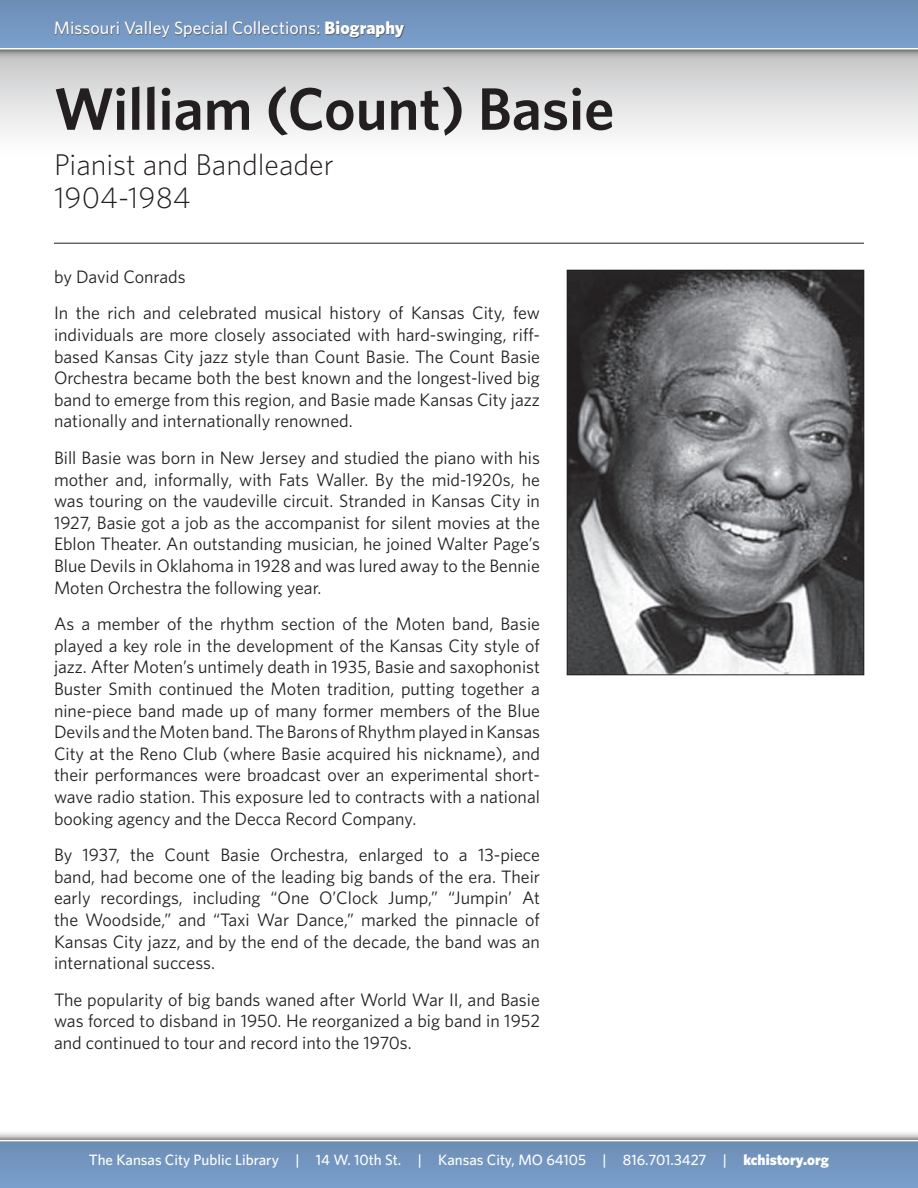
<style>
.page{position:relative;width:918px;height:1188px;background:#fff}
.page>*{position:absolute;margin:0;border:0;box-sizing:border-box;transform-origin:0 0}
.t1{font:600 60px "Whitney";color:#231f20}
.t2{font:300 30px "Whitney";color:#231f20}
.Normal__Web{font:18px/21.6px "Whitney";color:#231f20;text-align:justify}
.t3{font:500 18px "Whitney";color:#fff}
.t4{font:500 15px "Whitney";color:#fff}
.s1{font-weight:900}
</style>
<div class="page">
<div style="left:0;top:50px;width:918px;height:108px;background:linear-gradient(to bottom,#c5c5c6,#fff)"></div>
<div style="left:0;top:0;width:918px;height:60px;background:#231f20;opacity:.75"></div>
<div style="left:0;top:0;width:918px;height:48px;background:linear-gradient(to bottom,#6c8db4,#7b9fcc)"></div>
<div style="left:52px;top:16px;width:544px;height:41px;background:#231f20;opacity:.75"></div>
<div style="left:0;top:1130px;width:918px;height:58px;background:#231f20;opacity:.75"></div>
<svg style="left:0;top:1140px;width:918px;height:2px"></svg>
<div style="left:0;top:1142px;width:918px;height:46px;background:#7396c1"></div>
<hr style="left:54px;top:243px;width:810px;height:1px;background:#231f20">
<img style="left:569px;top:272px;width:293px;height:401px">
<div style="left:567px;top:270px;width:297px;height:405px;border:1px solid #231f20"></div>
<p class="t3" style="left:54px;top:17px;width:352px">Missouri Valley Special Collections: <span class="s1">Biography</span></p>
<p class="t1" style="left:54px;top:73px;width:562px">William (Count) Basie</p>
<p class="t2" style="left:54px;top:147px;width:281px">Pianist and Bandleader</p>
<p class="t2" style="left:54px;top:180px;width:138px">1904-1984</p>
<p class="Normal__Web" style="left:54px;top:265px;width:133px">by David Conrads</p>
<p class="Normal__Web" style="left:54px;top:302px;width:488px">In the rich and celebrated musical history of Kansas City, few individuals are more closely associated with hard-swinging, riff&shy;based Kansas City jazz style than Count Basie. The Count Basie Orchestra became both the best known and the longest-lived big band to emerge from this region, and Basie made Kansas City jazz nationally and internationally renowned.</p>
<p class="Normal__Web" style="left:54px;top:447px;width:488px">Bill Basie was born in New Jersey and studied the piano with his mother and, informally, with Fats Waller. By the mid-1920s, he was touring on the vaudeville circuit. Stranded in Kansas City in 1927, Basie got a job as the accompanist for silent movies at the Eblon Theater. An outstanding musician, he joined Walter Page’s Blue Devils in Oklahoma in 1928 and was lured away to the Bennie Moten Orchestra the following year.</p>
<p class="Normal__Web" style="left:54px;top:613px;width:488px">As a member of the rhythm section of the Moten band, Basie played a key role in the development of the Kansas City style of jazz. After Moten’s untimely death in 1935, Basie and saxophonist Buster Smith continued the Moten tradition, putting together a nine-piece band made up of many former members of the Blue Devils and the Moten band. The Barons of Rhythm played in Kansas City at the Reno Club (where Basie acquired his nickname), and their performances were broadcast over an experimental short&shy;wave radio station. This exposure led to contracts with a national booking agency and the Decca Record Company.</p>
<p class="Normal__Web" style="left:54px;top:844px;width:488px">By 1937, the Count Basie Orchestra, enlarged to a 13-piece band, had become one of the leading big bands of the era. Their early recordings, including “One O’Clock Jump,” “Jumpin’ At the Woodside,” and “Taxi War Dance,” marked the pinnacle of Kansas City jazz, and by the end of the decade, the band was an international success.</p>
<p class="Normal__Web" style="left:54px;top:988px;width:487px">The popularity of big bands waned after World War II, and Basie was forced to disband in 1950. He reorganized a big band in 1952 and continued to tour and record into the 1970s.</p>
<p class="t4" style="left:89px;top:1151px;width:742px">The Kansas City Public Library | 14 W. 10th St. | Kansas City, MO 64105 | 816.701.3427 | <span class="s1">kchistory.org</span></p>
</div>
